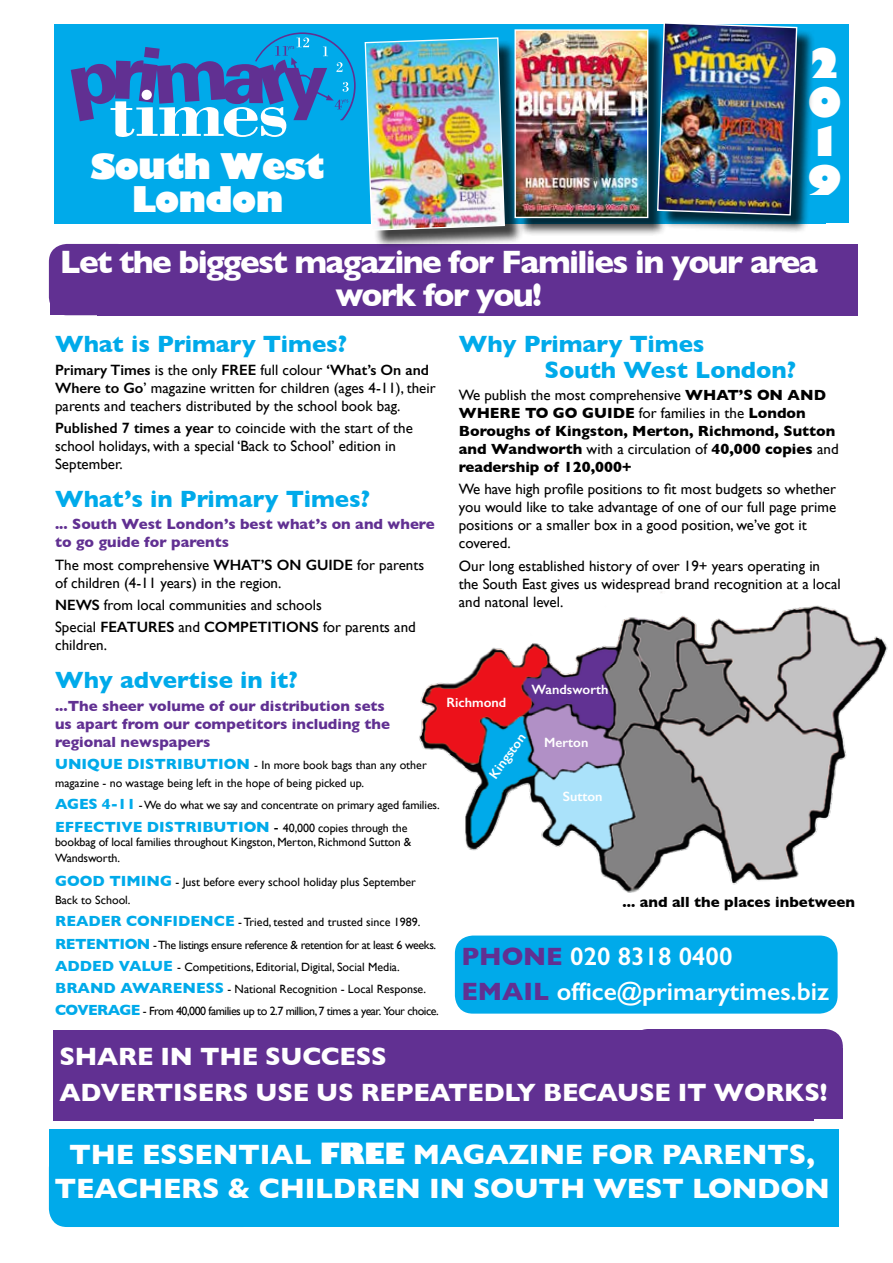
<style>
.page{position:relative;width:893px;height:1263px;background:#fff}
.page>*{position:absolute;margin:0;border:0;box-sizing:border-box;transform-origin:0 0}
.t1{font:800 40.5px/39px "Gill Sans";color:#fff;text-align:justify}
.t2{font:800 34.5px/33px "Gill Sans";letter-spacing:-.03em;color:#fff;text-align:center}
.t3{font:700 33px/33px "Gill Sans";letter-spacing:-.05em;color:#fff;text-align:center}
.t4{font:700 28.5px/34.2px "Gill Sans";letter-spacing:-.01em;color:#fff;text-align:center}
.t5{font:700 25.5px/36px "Gill Sans";letter-spacing:-.01em;color:#fff}
.t6{font:600 25.5px/35px "Gill Sans";color:#fff}
.t7{font:700 24px/25.5px "Gill Sans";color:#00aaea}
.t8{font:15px/18px "Gill Sans";color:#000}
.t9{font:700 15px/18px "Gill Sans";color:#000}
.t10{font:700 15px/18px "Gill Sans";color:#613092}
.t11{font:600 13.5px "Gill Sans";color:#fff}
.t12{font:12px/22.2px "Gill Sans";letter-spacing:-.01em;color:#000}
.s1{font-weight:600}
.s2{font-weight:700;font-size:15px;color:#00aaea}
.s3{font-size:15px}
.s4{font-weight:400}
.s5{font-weight:700;color:#613092}
.s6{font-weight:800}
</style>
<div class="page">
<div style="left:79px;top:1129px;width:760px;height:98px;background:#00aaea"></div>
<div style="left:49px;top:1150px;width:212px;height:77px;background:#00aaea;border-radius:18px"></div>
<div style="left:49px;top:1129px;width:46px;height:76px;background:#00aaea"></div>
<div style="left:54px;top:24px;width:771px;height:199px;background:#00aaea"></div>
<div style="left:455px;top:935px;width:383px;height:78px;background:#00aaea;border-radius:18px"></div>
<div style="left:629px;top:24px;width:220px;height:169px;background:#00aaea"></div>
<div style="left:825px;top:115px;width:24px;height:108px;background:#00aaea"></div>
<div style="left:53px;top:1030px;width:761px;height:90px;background:#613092"></div>
<div style="left:631px;top:1029px;width:212px;height:71px;background:#613092;border-radius:18px"></div>
<div style="left:797px;top:1048px;width:46px;height:71px;background:#613092"></div>
<div style="left:97px;top:244px;width:760px;height:71px;background:#613092"></div>
<div style="left:49px;top:244px;width:86px;height:71px;background:#613092;border-radius:18px"></div>
<div style="left:50px;top:266px;width:50px;height:49px;background:#613092"></div>
<img style="left:419px;top:591px;width:469px;height:302px">
<div style="left:367px;top:40px;width:156px;height:209px;background:#000;opacity:.75"></div>
<img style="left:364px;top:37px;width:142px;height:194px">
<div style="left:517px;top:32px;width:150px;height:205px;background:#000;opacity:.75"></div>
<img style="left:516px;top:31px;width:130px;height:185px">
<div style="left:514px;top:29px;width:134px;height:189px;border:1px solid #fff"></div>
<div style="left:660px;top:25px;width:156px;height:209px;background:#000;opacity:.75"></div>
<img style="left:656px;top:23px;width:142px;height:193px">
<svg style="left:71px;top:32px;width:285px;height:105px"></svg>
<h2 class="t2" style="left:91px;top:150px;width:236px">South West<br>London</h2>
<h1 class="t1" style="left:807px;top:43px;width:36px">2<br>0<br>1<br>9</h1>
<h3 class="t3" style="left:60px;top:245px;width:759px">Let the biggest magazine for Families in your area work for you!</h3>
<h3 class="t7" style="left:55px;top:331px;width:294px">What is Primary Times?</h3>
<p class="t8" style="left:55px;top:360px;width:382px"><span class="s1">Primary Times</span> is the only <span class="s1">FREE</span> full colour <span class="s1">‘What’s On and<br>Where to Go</span>’ magazine written for children (ages 4-11), their parents and teachers distributed by the school book bag.</p>
<p class="t8" style="left:55px;top:419px;width:359px"><span class="s1">Published 7 times a year</span> to coincide with the start of the school holidays, with a special ‘Back to School’ edition in<br>September.</p>
<h3 class="t7" style="left:55px;top:486px;width:316px">What’s in Primary Times?</h3>
<p class="t10" style="left:55px;top:515px;width:381px">... South West London’s best what’s on and where to go guide for parents</p>
<p class="t8" style="left:55px;top:555px;width:371px">The most comprehensive <span class="s1">WHAT’S ON GUIDE</span> for parents of children (4-11 years) in the region.</p>
<p class="t8" style="left:55px;top:594px;width:362px;line-height:22.2px"><span class="s1">NEWS</span> from local communities and schools<br>Special <span class="s1">FEATURES</span> and <span class="s1">COMPETITIONS</span> for parents and</p>
<p class="t8" style="left:55px;top:636px;width:53px">children.</p>
<h3 class="t7" style="left:55px;top:667px;width:244px">Why advertise in it?</h3>
<p class="t10" style="left:55px;top:696px;width:336px">...The sheer volume of our distribution sets us apart from our competitors including the regional newspapers</p>
<p class="t12" style="left:55px;top:756px;width:373px;line-height:18px"><span class="s2">UNIQUE DISTRIBUTION</span> - In more book bags than any other magazine - no wastage being left in the hope of being picked up.</p>
<p class="t12" style="left:55px;top:794px;width:386px"><span class="s2">AGES 4-11</span> - We do what we say and concentrate on primary aged families.<br><span class="s2">EFFECTIVE DISTRIBUTION</span> <span class="s3">-</span> 40,000 copies through the</p>
<p class="t12" style="left:55px;top:833px;width:358px;line-height:16.5px">bookbag of local families throughout Kingston, Merton, Richmond Sutton &amp;<br>Wandsworth.</p>
<p class="t12" style="left:55px;top:873px;width:362px;line-height:18px"><span class="s2">GOOD TIMING</span> - Just before every school holiday plus September<br>Back to School.</p>
<p class="t12" style="left:55px;top:911px;width:385px"><span class="s2">READER CONFIDENCE</span> - Tried, tested and trusted since 1989.<br><span class="s2">RETENTION</span> - The listings ensure reference &amp; retention for at least 6 weeks.<br><span class="s2">ADDED VALUE</span> - Competitions, Editorial, Digital, Social Media.<br><span class="s2">BRAND AWARENESS</span> - National Recognition - Local Response.<br><span class="s2">COVERAGE</span> - From 40,000 families up to 2.7 million, 7 times a year. Your choice.</p>
<h3 class="t5" style="left:60px;top:1037px;width:769px">SHARE IN THE SUCCESS<br>ADVERTISERS USE US REPEATEDLY BECAUSE IT WORKS!</h3>
<h3 class="t7" style="left:544px;top:331px;width:253px;text-indent:-86px">Why Primary Times<br>South West London?</h3>
<p class="t9" style="left:459px;top:386px;width:381px"><span class="s4">We publish the most comprehensive</span> WHAT’S ON AND WHERE TO GO GUIDE <span class="s4">for families in the</span> London Boroughs of Kingston, Merton, Richmond, Sutton and Wandworth <span class="s4">with a circulation of</span> 40,000 copies <span class="s4">and </span>readership of 120,000+</p>
<p class="t8" style="left:459px;top:480px;width:379px">We have high profile positions to fit most budgets so whether you would like to take advantage of one of our full page prime positions or a smaller box in a good position, we’ve got it covered.</p>
<p class="t8" style="left:459px;top:556px;width:383px">Our long established history of over 19+ years operating in the South East gives us widespread brand recognition at a local and natonal level.</p>
<p class="t11" style="left:531px;top:681px;width:79px">Wandsworth</p>
<p class="t11" style="left:446px;top:695px;width:61px">Richmond</p>
<p class="t11" style="left:485px;top:772px;width:54px;rotate:-54deg">Kingston</p>
<p class="t11" style="left:544px;top:734px;width:46px">Merton</p>
<p class="t11" style="left:563px;top:788px;width:41px">Sutton</p>
<p class="t9" style="left:623px;top:892px;width:234px">... and all the places inbetween</p>
<h3 class="t6" style="left:461px;top:939px;width:369px"><span class="s5">PHONE</span> 020 8318 0400<br><span class="s5">EMAIL</span> office@primarytimes.biz</h3>
<h3 class="t4" style="left:54px;top:1137px;width:777px">THE ESSENTIAL <span class="s6">FREE</span> MAGAZINE FOR PARENTS,<br>TEACHERS &amp; CHILDREN IN SOUTH WEST LONDON</h3>
</div>
